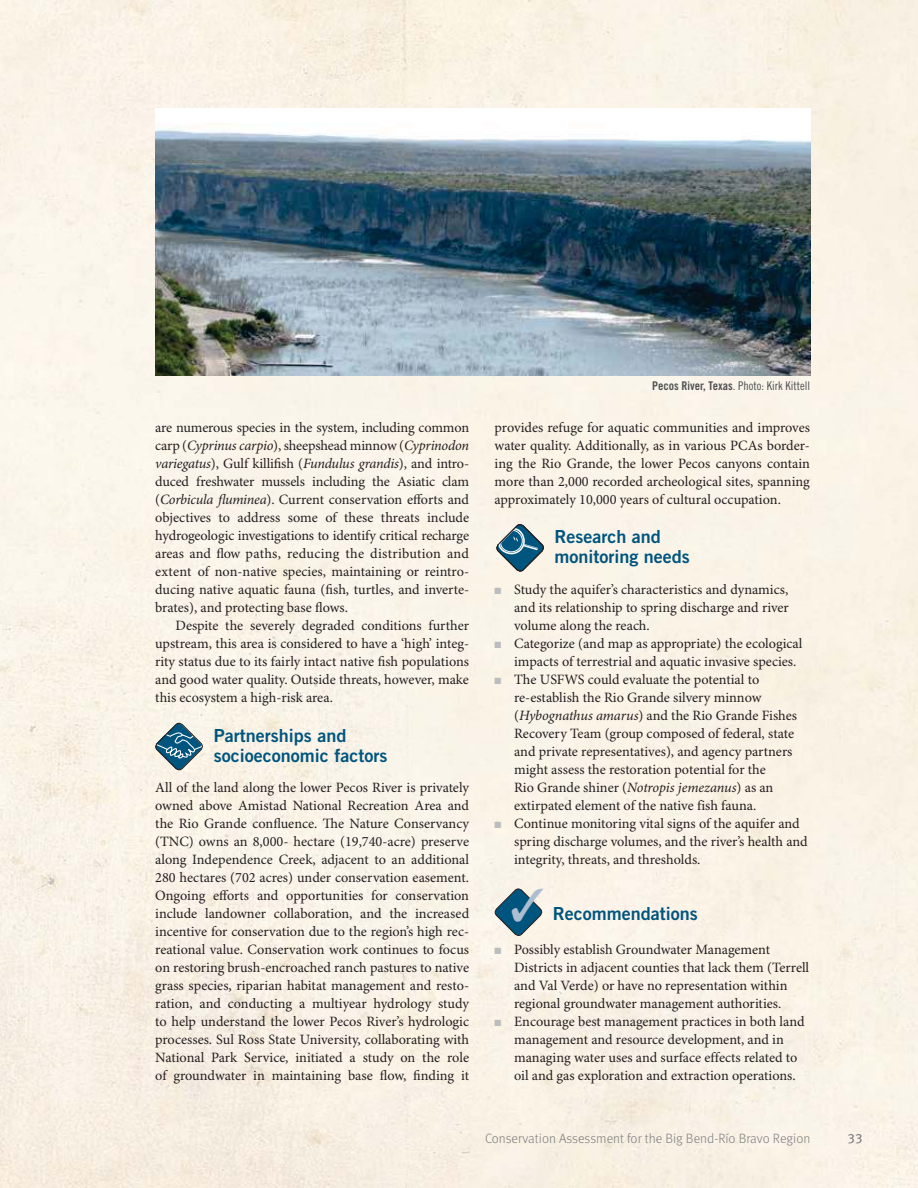
<style>
.page{position:relative;width:918px;height:1188px;background:#fff}
.page>*{position:absolute;margin:0;border:0;box-sizing:border-box;transform-origin:0 0}
.t1{font:18px/20.2px "Trade Gothic LT Std Bd 2";color:#00557e}
.t2{font:14.25px/18px "Minion Pro";color:#231f20;text-align:justify}
.t3{font:300 13.5px "Meta Pro";color:#7c7e81}
.t4{font:13.5px "Meta Pro";color:#7c7e81}
.t5{font:12px "Trade Gothic LT Std Cn 18";color:#4f5052}
.s1{font-style:italic}
.s2{font-family:"Trade Gothic LT Std Bd Cn 20"}
</style>
<div class="page">
<div style="left:0;top:0;width:918px;height:1040px;background:#faf3e7"></div>
<svg style="left:153px;top:721px;width:52px;height:51px;background:#91adb6"></svg>
<svg style="left:495px;top:523px;width:50px;height:50px;background:#88a6b1"></svg>
<img style="left:156px;top:108px;width:654px;height:268px">
<svg style="left:495px;top:588px;width:6px;height:6px"></svg>
<svg style="left:495px;top:642px;width:6px;height:6px"></svg>
<svg style="left:495px;top:678px;width:6px;height:6px"></svg>
<svg style="left:495px;top:822px;width:6px;height:6px"></svg>
<svg style="left:493px;top:887px;width:51px;height:50px;background:#7b9eab"></svg>
<svg style="left:495px;top:948px;width:6px;height:6px"></svg>
<svg style="left:495px;top:1020px;width:6px;height:6px"></svg>
<p class="t2" style="left:155px;top:420px;width:315px">are numerous species in the system, including common carp (<span class="s1">Cyprinus carpio</span>), sheepshead minnow (<span class="s1">Cyprinodon variegatus</span>), Gulf killifish (<span class="s1">Fundulus grandis</span>), and intro&shy;duced freshwater mussels including the Asiatic clam (<span class="s1">Corbicula fluminea</span>). Current conservation efforts and objectives to address some of these threats include hydrogeologic investigations to identify critical recharge areas and flow paths, reducing the distribution and extent of non-native species, maintaining or reintro&shy;ducing native aquatic fauna (fish, turtles, and inverte&shy;brates), and protecting base flows.</p>
<p class="t2" style="left:155px;top:618px;width:315px;text-indent:20px">Despite the severely degraded conditions further upstream, this area is considered to have a ‘high’ integ&shy;rity status due to its fairly intact native fish populations and good water quality. Outside threats, however, make this ecosystem a high-risk area.</p>
<p class="t1" style="left:214px;top:727px;width:175px">Partnerships and socioeconomic factors</p>
<p class="t2" style="left:155px;top:780px;width:315px">All of the land along the lower Pecos River is privately owned above Amistad National Recreation Area and the Rio Grande confluence. The Nature Conservancy (TNC) owns an 8,000- hectare (19,740-acre) preserve along Independence Creek, adjacent to an additional 280 hectares (702 acres) under conservation easement.<br>Ongoing efforts and opportunities for conservation include landowner collaboration, and the increased incentive for conservation due to the region’s high rec&shy;reational value. Conservation work continues to focus on restoring brush-encroached ranch pastures to native grass species, riparian habitat management and resto&shy;ration, and conducting a multiyear hydrology study to help understand the lower Pecos River’s hydrologic processes. Sul Ross State University, collaborating with National Park Service, initiated a study on the role of groundwater in maintaining base flow, finding it</p>
<p class="t5" style="left:652px;top:381px;width:159px"><span class="s2">Pecos River, Texas</span>. Photo: Kirk Kittell</p>
<p class="t2" style="left:495px;top:420px;width:317px">provides refuge for aquatic communities and improves water quality. Additionally, as in various PCAs border&shy;ing the Rio Grande, the lower Pecos canyons contain more than 2,000 recorded archeological sites, spanning approximately 10,000 years of cultural occupation.</p>
<p class="t1" style="left:554px;top:528px;width:137px">Research and monitoring needs</p>
<p class="t2" style="left:514px;top:582px;width:295px;text-align:left">Study the aquifer’s characteristics and dynamics, and its relationship to spring discharge and river volume along the reach.<br>Categorize (and map as appropriate) the ecological impacts of terrestrial and aquatic invasive species.<br>The USFWS could evaluate the potential to re-establish the Rio Grande silvery minnow (<span class="s1">Hybognathus amarus</span>) and the Rio Grande Fishes Recovery Team (group composed of federal, state and private representatives), and agency partners might assess the restoration potential for the<br>Rio Grande shiner (<span class="s1">Notropis jemezanus</span>) as an extirpated element of the native fish fauna.<br>Continue monitoring vital signs of the aquifer and spring discharge volumes, and the river’s health and integrity, threats, and thresholds.</p>
<p class="t1" style="left:553px;top:905px;width:147px">Recommendations</p>
<p class="t2" style="left:514px;top:942px;width:297px;text-align:left">Possibly establish Groundwater Management Districts in adjacent counties that lack them (Terrell and Val Verde) or have no representation within regional groundwater management authorities.<br>Encourage best management practices in both land management and resource development, and in managing water uses and surface effects related to oil and gas exploration and extraction operations.</p>
<p class="t3" style="left:485px;top:1133px;width:327px">Conservation Assessment for the Big Bend-Río Bravo Region</p>
<p class="t4" style="left:847px;top:1131px;width:17px">33</p>
</div>
